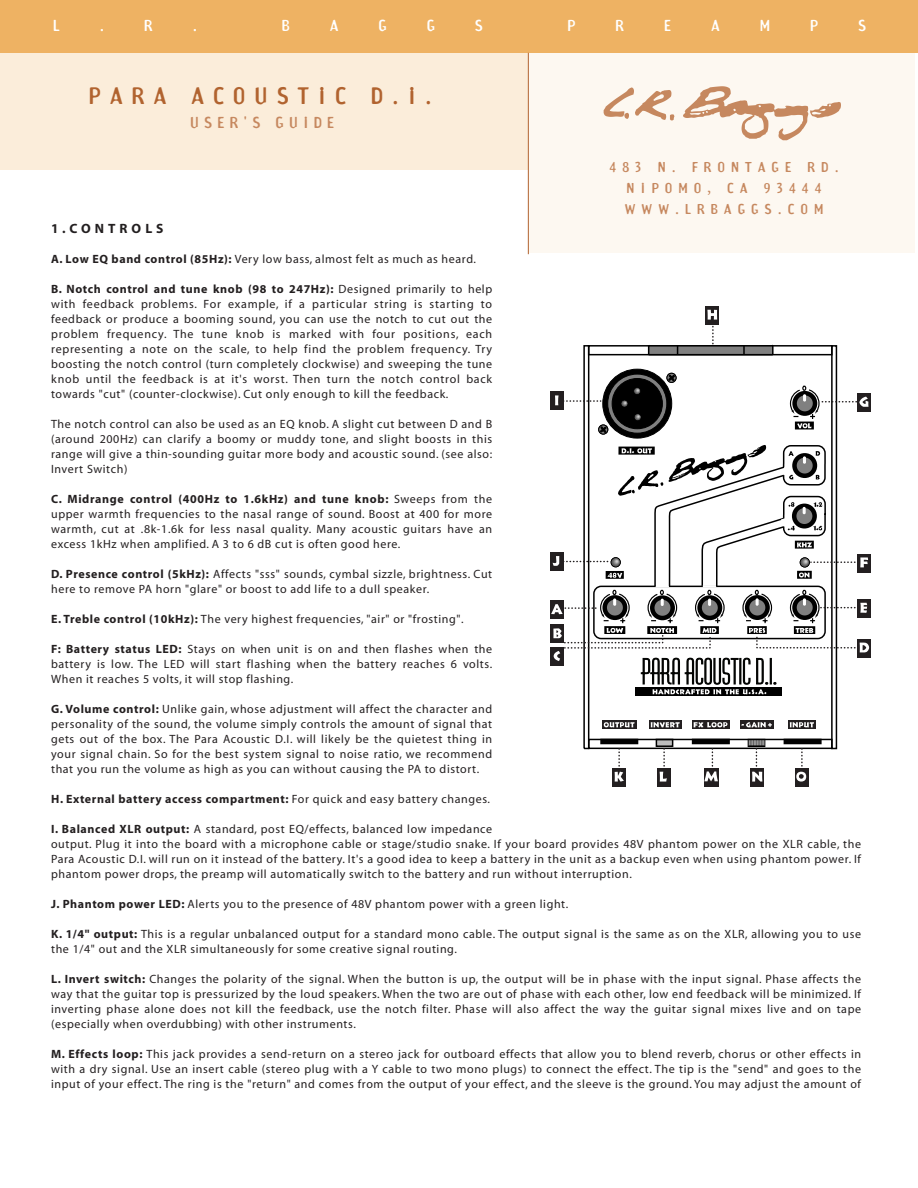
<style>
.page{position:relative;width:918px;height:1188px;background:#fff}
.page>*{position:absolute;margin:0;border:0;box-sizing:border-box;transform-origin:0 0}
.t1{font:22.5px "Amoebia Sans";letter-spacing:.4em;color:#b1632f}
.t2{font:15px "Amoebia Sans";color:#fff}
.t3{font:15px "Amoebia Sans";letter-spacing:.35em;color:#c6885f}
.t4{font:13.5px/21px "Amoebia Sans";letter-spacing:.45em;color:#c6885f;text-align:center}
.t5{font:700 13.5px "Myriad";letter-spacing:.3em;color:#231f20}
.t6{font:12px/15px "Myriad";letter-spacing:.05em;color:#231f20;text-align:justify}
.t7{font:700 12px "Myriad";letter-spacing:.05em;color:#231f20}
.s1{font-weight:700}
.s2{font-weight:400}
</style>
<div class="page">
<div style="left:528px;top:50px;width:387px;height:203px;background:#fdf8f1"></div>
<div style="left:0;top:0;width:528px;height:170px;background:#fbedda"></div>
<div style="left:0;top:0;width:918px;height:52px;background:#eeb263"></div>
<svg style="left:683px;top:86px;width:158px;height:54px"></svg>
<svg style="left:604px;top:87px;width:71px;height:33px"></svg>
<hr style="left:528px;top:53px;width:1px;height:201px;background:#b1632f">
<svg style="left:562px;top:325px;width:295px;height:442px"></svg>
<div style="left:550px;top:600px;width:13px;height:19px;background:#231f20"></div>
<svg style="left:551px;top:604px;width:12px;height:10px"></svg>
<div style="left:550px;top:624px;width:13px;height:19px;background:#231f20"></div>
<svg style="left:553px;top:628px;width:9px;height:10px"></svg>
<div style="left:550px;top:647px;width:13px;height:19px;background:#231f20"></div>
<svg style="left:554px;top:651px;width:6px;height:10px"></svg>
<svg style="left:857px;top:639px;width:14px;height:19px"></svg>
<svg style="left:860px;top:643px;width:9px;height:9px"></svg>
<div style="left:857px;top:599px;width:14px;height:19px;background:#231f20"></div>
<svg style="left:860px;top:603px;width:7px;height:10px"></svg>
<div style="left:857px;top:554px;width:14px;height:19px;background:#231f20"></div>
<svg style="left:860px;top:557px;width:8px;height:10px"></svg>
<div style="left:857px;top:393px;width:14px;height:19px;background:#231f20"></div>
<svg style="left:859px;top:397px;width:10px;height:10px"></svg>
<div style="left:706px;top:306px;width:13px;height:19px;background:#231f20"></div>
<svg style="left:707px;top:310px;width:10px;height:10px"></svg>
<div style="left:550px;top:392px;width:13px;height:18px;background:#231f20"></div>
<svg style="left:555px;top:395px;width:4px;height:10px"></svg>
<div style="left:550px;top:552px;width:13px;height:19px;background:#231f20"></div>
<svg style="left:553px;top:556px;width:6px;height:10px"></svg>
<svg style="left:613px;top:768px;width:13px;height:19px"></svg>
<svg style="left:615px;top:772px;width:9px;height:10px"></svg>
<div style="left:657px;top:768px;width:13px;height:19px;background:#231f20"></div>
<svg style="left:660px;top:772px;width:7px;height:10px"></svg>
<div style="left:704px;top:768px;width:15px;height:19px;background:#231f20"></div>
<svg style="left:704px;top:771px;width:14px;height:10px"></svg>
<svg style="left:750px;top:768px;width:14px;height:19px"></svg>
<svg style="left:752px;top:772px;width:10px;height:10px"></svg>
<div style="left:795px;top:768px;width:13px;height:19px;background:#231f20"></div>
<svg style="left:796px;top:772px;width:10px;height:10px"></svg>
<p class="t2" style="left:53px;top:17px;width:8px">L</p>
<p class="t2" style="left:100px;top:17px;width:6px">.</p>
<p class="t2" style="left:144px;top:17px;width:10px">R</p>
<p class="t2" style="left:193px;top:17px;width:6px">.</p>
<p class="t2" style="left:282px;top:17px;width:9px">B</p>
<p class="t2" style="left:330px;top:17px;width:10px">A</p>
<p class="t2" style="left:379px;top:17px;width:10px">G</p>
<p class="t2" style="left:427px;top:17px;width:10px">G</p>
<p class="t2" style="left:475px;top:17px;width:10px">S</p>
<p class="t2" style="left:568px;top:17px;width:9px">P</p>
<p class="t2" style="left:616px;top:17px;width:10px">R</p>
<p class="t2" style="left:664px;top:17px;width:9px">E</p>
<p class="t2" style="left:711px;top:17px;width:10px">A</p>
<p class="t2" style="left:760px;top:17px;width:12px">M</p>
<p class="t2" style="left:810px;top:17px;width:9px">P</p>
<p class="t2" style="left:858px;top:17px;width:10px">S</p>
<h1 class="t1" style="left:89px;top:82px;width:345px">PARA ACOUSTIC D.I.</h1>
<p class="t3" style="left:190px;top:114px;width:146px">USER'S GUIDE</p>
<p class="t4" style="left:609px;top:156px;width:231px">483 N. FRONTAGE RD.<br>NIPOMO, CA 93444<br>WWW.LRBAGGS.COM</p>
<p class="t5" style="left:51px;top:222px;width:114px">1.CONTROLS</p>
<p class="t6" style="left:51px;top:252px;width:426px"><span class="s1">A. Low EQ band control (85Hz):</span> Very low bass, almost felt as much as heard.</p>
<p class="t6" style="left:51px;top:282px;width:443px"><span class="s1">B. Notch control and tune knob (98 to 247Hz):</span> Designed primarily to help with feedback problems. For example, if a particular string is starting to feedback or produce a booming sound, you can use the notch to cut out the problem frequency. The tune knob is marked with four positions, each representing a note on the scale, to help find the problem frequency. Try boosting the notch control (turn completely clockwise) and sweeping the tune knob until the feedback is at it's worst. Then turn the notch control back towards "cut" (counter-clockwise). Cut only enough to kill the feedback.</p>
<p class="t6" style="left:51px;top:417px;width:443px">The notch control can also be used as an EQ knob. A slight cut between D and B (around 200Hz) can clarify a boomy or muddy tone, and slight boosts in this range will give a thin-sounding guitar more body and acoustic sound. (see also:<br>Invert Switch)</p>
<p class="t6" style="left:51px;top:492px;width:443px"><span class="s1">C. Midrange control (400Hz to 1.6kHz) and tune knob:</span> Sweeps from the upper warmth frequencies to the nasal range of sound. Boost at 400 for more warmth, cut at .8k-1.6k for less nasal quality. Many acoustic guitars have an excess 1kHz when amplified. A 3 to 6 dB cut is often good here.</p>
<p class="t6" style="left:51px;top:567px;width:443px"><span class="s1">D. Presence control (5kHz):</span> Affects "sss" sounds, cymbal sizzle, brightness. Cut here to remove PA horn "glare" or boost to add life to a dull speaker.</p>
<p class="t6" style="left:51px;top:612px;width:414px"><span class="s1">E. Treble control (10kHz):</span> The very highest frequencies, "air" or "frosting".</p>
<p class="t6" style="left:51px;top:642px;width:443px"><span class="s1">F: Battery status LED:</span> Stays on when unit is on and then flashes when the battery is low. The LED will start flashing when the battery reaches 6 volts.<br>When it reaches 5 volts, it will stop flashing.</p>
<p class="t6" style="left:51px;top:702px;width:443px"><span class="s1">G. Volume control:</span> Unlike gain, whose adjustment will affect the character and personality of the sound, the volume simply controls the amount of signal that gets out of the box. The Para Acoustic D.I. will likely be the quietest thing in your signal chain. So for the best system signal to noise ratio, we recommend that you run the volume as high as you can without causing the PA to distort.</p>
<p class="t7" style="left:51px;top:793px;width:441px">H. External battery access compartment: <span class="s2">For quick and easy battery changes.</span></p>
<p class="t6" style="left:51px;top:822px;width:812px;text-align:left"><span class="s1">I. Balanced XLR output:</span> A standard, post EQ/effects, balanced low impedance<br>output. Plug it into the board with a microphone cable or stage/studio snake. If your board provides 48V phantom power on the XLR cable, the Para Acoustic D.I. will run on it instead of the battery. It's a good idea to keep a battery in the unit as a backup even when using phantom power. If phantom power drops, the preamp will automatically switch to the battery and run without interruption.</p>
<p class="t6" style="left:51px;top:897px;width:519px"><span class="s1">J. Phantom power LED:</span> Alerts you to the presence of 48V phantom power with a green light.</p>
<p class="t6" style="left:51px;top:927px;width:811px"><span class="s1">K. 1/4" output:</span> This is a regular unbalanced output for a standard mono cable. The output signal is the same as on the XLR, allowing you to use the 1/4" out and the XLR simultaneously for some creative signal routing.</p>
<p class="t6" style="left:51px;top:972px;width:812px"><span class="s1">L. Invert switch:</span> Changes the polarity of the signal. When the button is up, the output will be in phase with the input signal. Phase affects the way that the guitar top is pressurized by the loud speakers. When the two are out of phase with each other, low end feedback will be minimized. If inverting phase alone does not kill the feedback, use the notch filter. Phase will also affect the way the guitar signal mixes live and on tape (especially when overdubbing) with other instruments.</p>
<p class="t6" style="left:51px;top:1047px;width:811px"><span class="s1">M. Effects loop:</span> This jack provides a send-return on a stereo jack for outboard effects that allow you to blend reverb, chorus or other effects in with a dry signal. Use an insert cable (stereo plug with a Y cable to two mono plugs) to connect the effect. The tip is the "send" and goes to the input of your effect. The ring is the "return" and comes from the output of your effect, and the sleeve is the ground. You may adjust the amount of</p>
</div>
